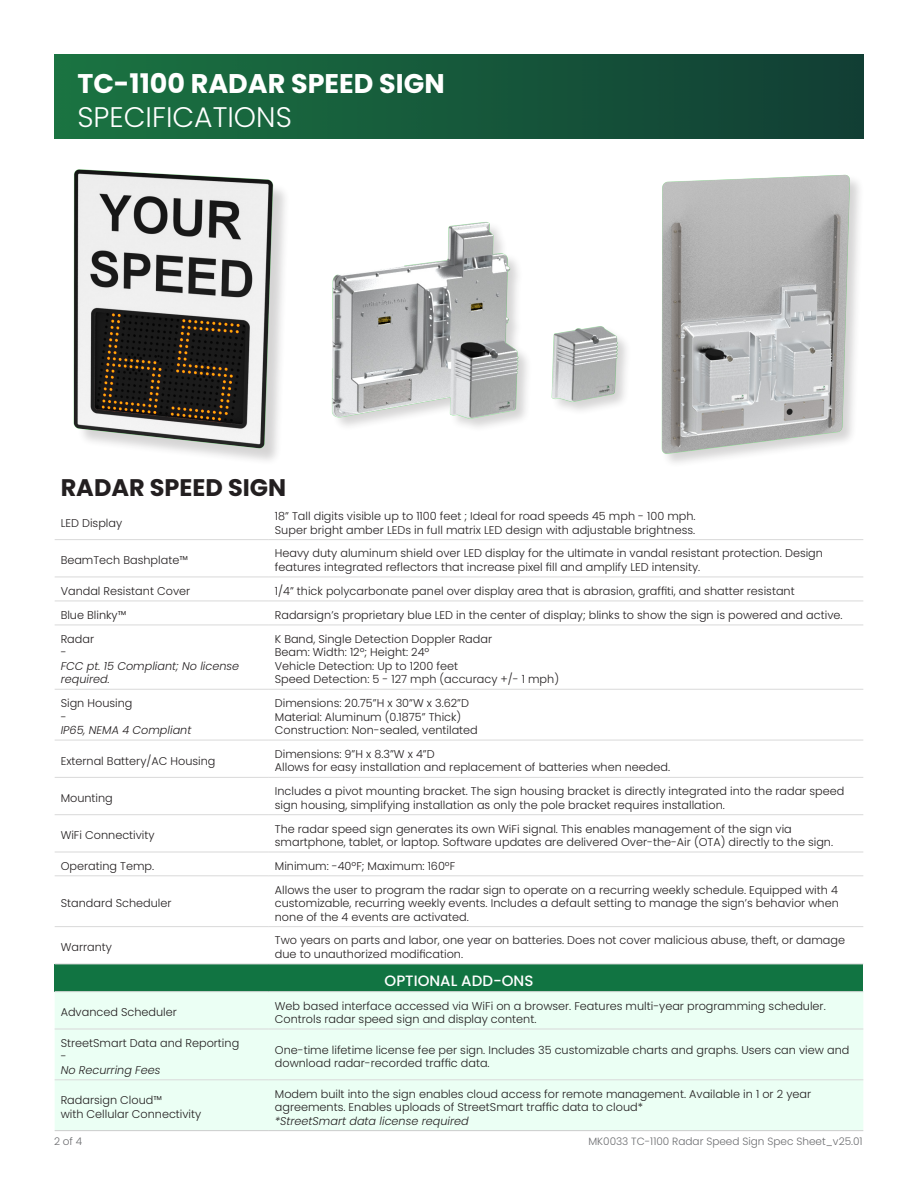
<style>
.page{position:relative;width:918px;height:1188px;background:#fff}
.page>*{position:absolute;margin:0;border:0;box-sizing:border-box;transform-origin:0 0}
.Header_-_Bottom{font:300 28.35px "Poppins";color:#fff}
.Header_-_Bottom-2{font:700 27px "Poppins";color:#fff}
.t1{font:700 24px "Poppins";color:#231f20}
.t2{font:500 15px "Poppins";color:#fff}
.t3{font:300 11.25px/13.5px "Poppins";color:#231f20}
.t4{font:italic 300 11.25px/13.5px "Poppins";color:#231f20}
.t5{font:300 10.5px "Poppins";color:#6c6d70}
</style>
<div class="page">
<img style="left:54px;top:54px;width:810px;height:85px">
<div style="left:55px;top:964px;width:808px;height:28px;background:#117442"></div>
<div style="left:55px;top:992px;width:808px;height:138px;background:#ebfff4"></div>
<hr style="left:55px;top:539px;width:214px;height:1px;background:#d9d9d9">
<hr style="left:269px;top:539px;width:594px;height:1px;background:#d9d9d9">
<hr style="left:55px;top:577px;width:214px;height:1px;background:#d9d9d9">
<hr style="left:269px;top:577px;width:594px;height:1px;background:#d9d9d9">
<hr style="left:55px;top:601px;width:214px;height:1px;background:#d9d9d9">
<hr style="left:269px;top:601px;width:594px;height:1px;background:#d9d9d9">
<hr style="left:55px;top:625px;width:214px;height:1px;background:#d9d9d9">
<hr style="left:269px;top:625px;width:594px;height:1px;background:#d9d9d9">
<hr style="left:55px;top:689px;width:214px;height:1px;background:#d9d9d9">
<hr style="left:269px;top:689px;width:594px;height:1px;background:#d9d9d9">
<hr style="left:55px;top:740px;width:214px;height:1px;background:#d9d9d9">
<hr style="left:269px;top:740px;width:594px;height:1px;background:#d9d9d9">
<hr style="left:55px;top:777px;width:214px;height:1px;background:#d9d9d9">
<hr style="left:269px;top:777px;width:594px;height:1px;background:#d9d9d9">
<hr style="left:55px;top:814px;width:214px;height:1px;background:#d9d9d9">
<hr style="left:269px;top:814px;width:594px;height:1px;background:#d9d9d9">
<hr style="left:55px;top:852px;width:214px;height:1px;background:#d9d9d9">
<hr style="left:269px;top:852px;width:594px;height:1px;background:#d9d9d9">
<hr style="left:55px;top:875px;width:214px;height:1px;background:#d9d9d9">
<hr style="left:269px;top:875px;width:594px;height:1px;background:#d9d9d9">
<hr style="left:55px;top:926px;width:214px;height:1px;background:#d9d9d9">
<hr style="left:269px;top:926px;width:594px;height:1px;background:#d9d9d9">
<hr style="left:55px;top:964px;width:214px;height:1px;background:#d9d9d9">
<hr style="left:269px;top:964px;width:594px;height:1px;background:#d9d9d9">
<hr style="left:55px;top:991px;width:214px;height:1px;background:#d9d9d9">
<hr style="left:269px;top:991px;width:594px;height:1px;background:#d9d9d9">
<hr style="left:55px;top:1029px;width:214px;height:1px;background:#d9d9d9">
<hr style="left:269px;top:1029px;width:594px;height:1px;background:#d9d9d9">
<hr style="left:55px;top:1079px;width:214px;height:1px;background:#d9d9d9">
<hr style="left:269px;top:1079px;width:594px;height:1px;background:#d9d9d9">
<hr style="left:55px;top:1130px;width:214px;height:1px;background:#ccc">
<hr style="left:269px;top:1130px;width:594px;height:1px;background:#ccc">
<img style="left:73px;top:169px;width:212px;height:292px">
<img style="left:661px;top:174px;width:199px;height:289px">
<img style="left:331px;top:222px;width:296px;height:203px">
<p class="Header_-_Bottom-2" style="left:77px;top:68px;width:369px">TC-1100 RADAR SPEED SIGN</p>
<p class="Header_-_Bottom" style="left:77px;top:101px;width:216px">SPECIFICATIONS</p>
<p class="t1" style="left:61px;top:474px;width:227px">RADAR SPEED SIGN</p>
<p class="t3" style="left:61px;top:516px;width:63px">LED Display</p>
<p class="t3" style="left:275px;top:510px;width:422px">18” Tall digits visible up to 1100 feet ; Ideal for road speeds 45 mph - 100 mph.</p>
<p class="t3" style="left:275px;top:523px;width:422px">Super bright amber LEDs in full matrix LED design with adjustable brightness.</p>
<p class="t3" style="left:61px;top:554px;width:129px">BeamTech Bashplate™</p>
<p class="t3" style="left:275px;top:547px;width:550px">Heavy duty aluminum shield over LED display for the ultimate in vandal resistant protection. Design features integrated reflectors that increase pixel fill and amplify LED intensity.</p>
<p class="t3" style="left:61px;top:584px;width:131px">Vandal Resistant Cover</p>
<p class="t3" style="left:275px;top:584px;width:521px">1/4” thick polycarbonate panel over display area that is abrasion, graffiti, and shatter resistant</p>
<p class="t3" style="left:61px;top:608px;width:67px">Blue Blinky™</p>
<p class="t3" style="left:275px;top:608px;width:569px">Radarsign’s proprietary blue LED in the center of display; blinks to show the sign is powered and active.</p>
<p class="t3" style="left:61px;top:632px;width:35px">Radar</p>
<p class="t3" style="left:61px;top:646px;width:7px">-</p>
<p class="t4" style="left:61px;top:659px;width:180px">FCC pt. 15 Compliant; No license required.</p>
<p class="t3" style="left:275px;top:632px;width:219px">K Band, Single Detection Doppler Radar</p>
<p class="t3" style="left:275px;top:646px;width:156px">Beam: Width: 12º; Height: 24º</p>
<p class="t3" style="left:275px;top:659px;width:185px">Vehicle Detection: Up to 1200 feet</p>
<p class="t3" style="left:275px;top:673px;width:286px">Speed Detection: 5 - 127 mph (accuracy +/- 1 mph)</p>
<p class="t3" style="left:61px;top:696px;width:73px">Sign Housing</p>
<p class="t3" style="left:61px;top:710px;width:7px">-</p>
<p class="t4" style="left:61px;top:723px;width:132px">IP65, NEMA 4 Compliant</p>
<p class="t3" style="left:61px;top:754px;width:156px">External Battery/AC Housing</p>
<p class="t3" style="left:275px;top:696px;width:196px">Dimensions: 20.75”H x 30”W x 3.62”D</p>
<p class="t3" style="left:275px;top:710px;width:188px">Material: Aluminum (0.1875” Thick)</p>
<p class="t3" style="left:275px;top:723px;width:204px">Construction: Non-sealed, ventilated</p>
<p class="t3" style="left:275px;top:747px;width:161px">Dimensions: 9”H x 8.3”W x 4”D</p>
<p class="t3" style="left:275px;top:761px;width:397px">Allows for easy installation and replacement of batteries when needed.</p>
<p class="t3" style="left:61px;top:791px;width:54px">Mounting</p>
<p class="t3" style="left:275px;top:785px;width:571px">Includes a pivot mounting bracket. The sign housing bracket is directly integrated into the radar speed sign housing, simplifying installation as only the pole bracket requires installation.</p>
<p class="t3" style="left:61px;top:829px;width:96px">WiFi Connectivity</p>
<p class="t3" style="left:275px;top:822px;width:560px">The radar speed sign generates its own WiFi signal. This enables management of the sign via smartphone, tablet, or laptop. Software updates are delivered Over-the-Air (OTA) directly to the sign.</p>
<p class="t3" style="left:61px;top:859px;width:95px">Operating Temp.</p>
<p class="t3" style="left:275px;top:859px;width:182px">Minimum: -40ºF; Maximum: 160ºF</p>
<p class="t3" style="left:61px;top:896px;width:112px">Standard Scheduler</p>
<p class="t3" style="left:275px;top:883px;width:565px;text-align:justify">Allows the user to program the radar sign to operate on a recurring weekly schedule. Equipped with 4 customizable, recurring weekly events. Includes a default setting to manage the sign’s behavior when none of the 4 events are activated.</p>
<p class="t3" style="left:61px;top:941px;width:53px">Warranty</p>
<p class="t3" style="left:275px;top:934px;width:572px">Two years on parts and labor, one year on batteries. Does not cover malicious abuse, theft, or damage due to unauthorized modification.</p>
<p class="t2" style="left:385px;top:972px;width:150px">OPTIONAL ADD-ONS</p>
<p class="t3" style="left:61px;top:1006px;width:118px">Advanced Scheduler</p>
<p class="t3" style="left:275px;top:999px;width:552px">Web based interface accessed via WiFi on a browser. Features multi-year programming scheduler.</p>
<p class="t3" style="left:275px;top:1012px;width:263px">Controls radar speed sign and display content.</p>
<p class="t3" style="left:61px;top:1036px;width:180px">StreetSmart Data and Reporting</p>
<p class="t3" style="left:61px;top:1050px;width:7px">-</p>
<p class="t4" style="left:61px;top:1063px;width:101px">No Recurring Fees</p>
<p class="t3" style="left:275px;top:1043px;width:576px">One-time lifetime license fee per sign. Includes 35 customizable charts and graphs. Users can view and download radar-recorded traffic data.</p>
<p class="t3" style="left:61px;top:1094px;width:103px">Radarsign Cloud™</p>
<p class="t3" style="left:61px;top:1107px;width:142px">with Cellular Connectivity</p>
<p class="t3" style="left:275px;top:1087px;width:538px">Modem built into the sign enables cloud access for remote management. Available in 1 or 2 year agreements. Enables uploads of StreetSmart traffic data to cloud*</p>
<p class="t4" style="left:275px;top:1114px;width:195px">*StreetSmart data license required</p>
<p class="t5" style="left:54px;top:1135px;width:30px">2 of 4</p>
<p class="t5" style="left:588px;top:1135px;width:276px">MK0033 TC-1100 Radar Speed Sign Spec Sheet_v25.01</p>
</div>
